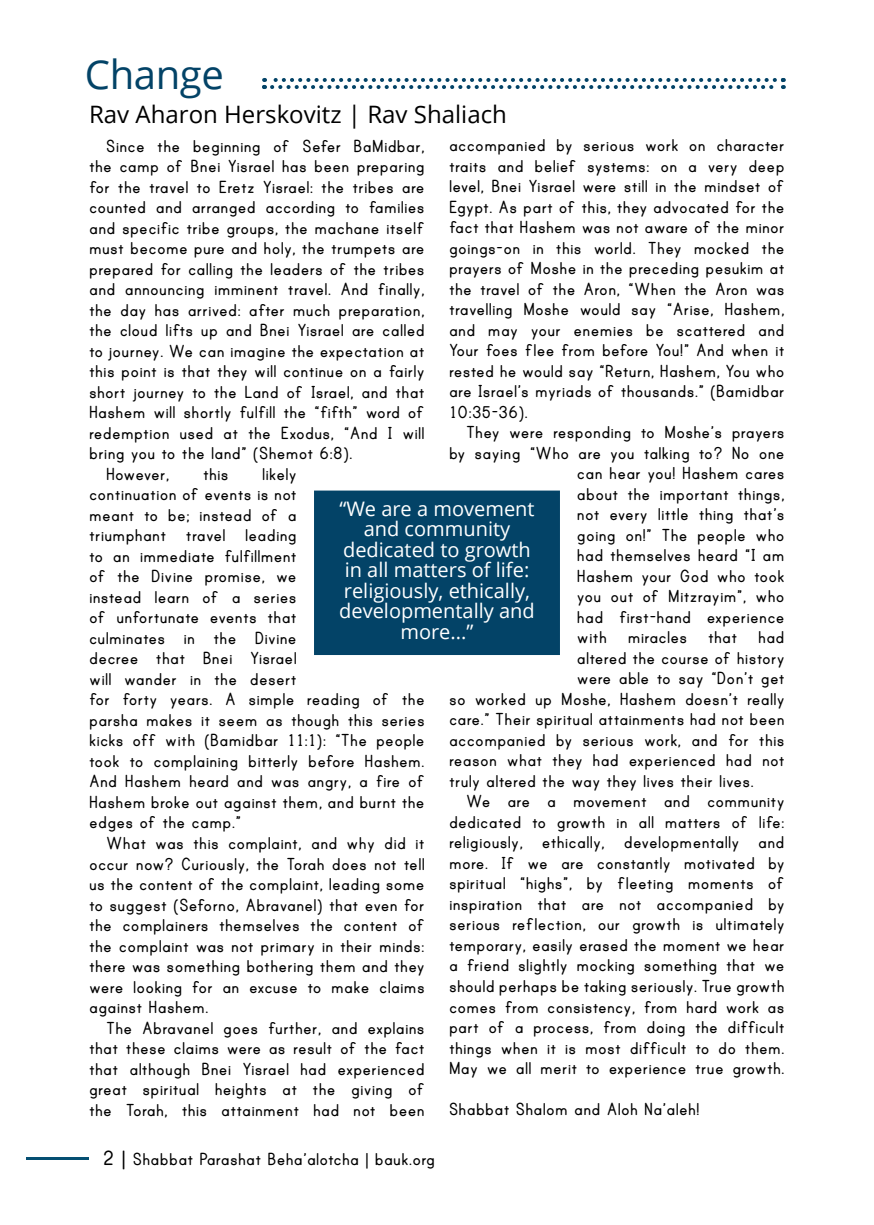
<style>
.page{position:relative;width:874px;height:1225px;background:#fff}
.page>*{position:absolute;margin:0;border:0;box-sizing:border-box;transform-origin:0 0}
.t1{font:40px "Open Sans";letter-spacing:-.01em;color:#034367}
.t2{font:24px "Open Sans";color:#000}
.t3{font:700 20px/20.4px "Print";color:#000;text-align:justify}
.t4{font:20px/20.4px "Open Sans";color:#fff;text-align:center}
.t5{font:700 20px "Print";letter-spacing:-.025em;color:#000}
.s1{font-size:24px}
</style>
<div class="page">
<hr style="left:26px;top:1157px;width:63px;height:3px;background:#054f72">
<svg style="left:262px;top:78px;width:522px;height:11px"></svg>
<div style="left:319px;top:495px;width:235px;height:155px;background:#034367"></div>
<div style="left:314px;top:490px;width:245px;height:165px;border:10px solid #034367"></div>
<p class="t1" style="left:85px;top:47px;width:140px">Change</p>
<p class="t2" style="left:89px;top:98px;width:419px">Rav Aharon Herskovitz | Rav Shaliach</p>
<p class="t3" style="left:449px;top:136px;width:337px">accompanied by serious work on character traits and belief systems: on a very deep level, Bnei Yisrael were still in the mindset of Egypt. As part of this, they advocated for the fact that Hashem was not aware of the minor goings-on in this world. They mocked the prayers of Moshe in the preceding pesukim at the travel of the Aron, “When the Aron was travelling Moshe would say “Arise, Hashem, and may your enemies be scattered and Your foes flee from before You!” And when it rested he would say “Return, Hashem, You who are Israel’s myriads of thousands.” (Bamidbar 10:35-36).</p>
<p class="t3" style="left:466px;top:423px;width:320px">They were responding to Moshe’s prayers</p>
<p class="t3" style="left:449px;top:443px;width:337px">by saying “Who are you talking to? No one</p>
<p class="t3" style="left:576px;top:464px;width:209px">can hear you! Hashem cares</p>
<p class="t3" style="left:576px;top:484px;width:209px">about the important things,</p>
<p class="t3" style="left:576px;top:505px;width:209px">not every little thing that’s</p>
<p class="t3" style="left:576px;top:525px;width:209px">going on!” The people who</p>
<p class="t3" style="left:576px;top:546px;width:209px">had themselves heard “I am</p>
<p class="t3" style="left:576px;top:566px;width:209px">Hashem your God who took</p>
<p class="t3" style="left:576px;top:587px;width:209px">you out of Mitzrayim”, who</p>
<p class="t3" style="left:576px;top:607px;width:209px">had first-hand experience</p>
<p class="t3" style="left:576px;top:628px;width:209px">with miracles that had</p>
<p class="t3" style="left:576px;top:648px;width:209px">altered the course of history</p>
<p class="t3" style="left:576px;top:669px;width:209px">were able to say “Don’t get</p>
<p class="t3" style="left:449px;top:689px;width:337px">so worked up Moshe, Hashem doesn’t really</p>
<p class="t3" style="left:449px;top:710px;width:337px">care.” Their spiritual attainments had not been</p>
<p class="t3" style="left:449px;top:730px;width:337px">accompanied by serious work, and for this</p>
<p class="t3" style="left:449px;top:751px;width:337px">reason what they had experienced had not</p>
<p class="t3" style="left:449px;top:771px;width:306px">truly altered the way they lives their lives.</p>
<p class="t3" style="left:449px;top:792px;width:337px;text-indent:17px">We are a movement and community dedicated to growth in all matters of life: religiously, ethically, developmentally and more. If we are constantly motivated by spiritual “highs”, by fleeting moments of inspiration that are not accompanied by serious reflection, our growth is ultimately temporary, easily erased the moment we hear a friend slightly mocking something that we should perhaps be taking seriously. True growth comes from consistency, from hard work as part of a process, from doing the difficult things when it is most difficult to do them.<br>May we all merit to experience true growth.</p>
<p class="t3" style="left:449px;top:1099px;width:252px">Shabbat Shalom and Aloh Na’aleh!</p>
<p class="t3" style="left:89px;top:136px;width:337px;text-indent:17px">Since the beginning of Sefer BaMidbar, the camp of Bnei Yisrael has been preparing for the travel to Eretz Yisrael: the tribes are counted and arranged according to families and specific tribe groups, the machane itself must become pure and holy, the trumpets are prepared for calling the leaders of the tribes and announcing imminent travel. And finally, the day has arrived: after much preparation, the cloud lifts up and Bnei Yisrael are called to journey. We can imagine the expectation at this point is that they will continue on a fairly short journey to the Land of Israel, and that Hashem will shortly fulfill the “fifth” word of redemption used at the Exodus, “And I will bring you to the land” (Shemot 6:8).</p>
<p class="t5" style="left:106px;top:465px;width:65px">However,</p>
<p class="t3" style="left:203px;top:464px;width:27px">this</p>
<p class="t3" style="left:89px;top:464px;width:337px;text-align:left;text-indent:173px">likely<br>continuation of events is not<br>meant to be; instead of a<br>triumphant travel leading<br>to an immediate fulfillment<br>of the Divine promise, we<br>instead learn of a series<br>of unfortunate events that<br>culminates in the Divine<br>decree that Bnei Yisrael<br>will wander in the desert<br>for forty years. A simple reading of the parsha makes it seem as though this series kicks off with (Bamidbar 11:1): “The people took to complaining bitterly before Hashem.<br>And Hashem heard and was angry, a fire of<br>Hashem broke out against them, and burnt the edges of the camp.”</p>
<p class="t3" style="left:89px;top:833px;width:337px;text-indent:17px">What was this complaint, and why did it occur now? Curiously, the Torah does not tell us the content of the complaint, leading some to suggest (Seforno, Abravanel) that even for the complainers themselves the content of the complaint was not primary in their minds: there was something bothering them and they were looking for an excuse to make claims against Hashem.</p>
<p class="t3" style="left:89px;top:1018px;width:337px;text-indent:17px">The Abravanel goes further, and explains that these claims were as result of the fact that although Bnei Yisrael had experienced great spiritual heights at the giving of the Torah, this attainment had not been</p>
<p class="t4" style="left:339px;top:498px;width:197px">“We are a movement and community dedicated to growth in all matters of life: religiously, ethically, developmentally and more...”</p>
<p class="t3" style="left:103px;top:1149px;width:333px"><span class="s1">2 |</span> Shabbat Parashat Beha’alotcha | bauk.org</p>
</div>
